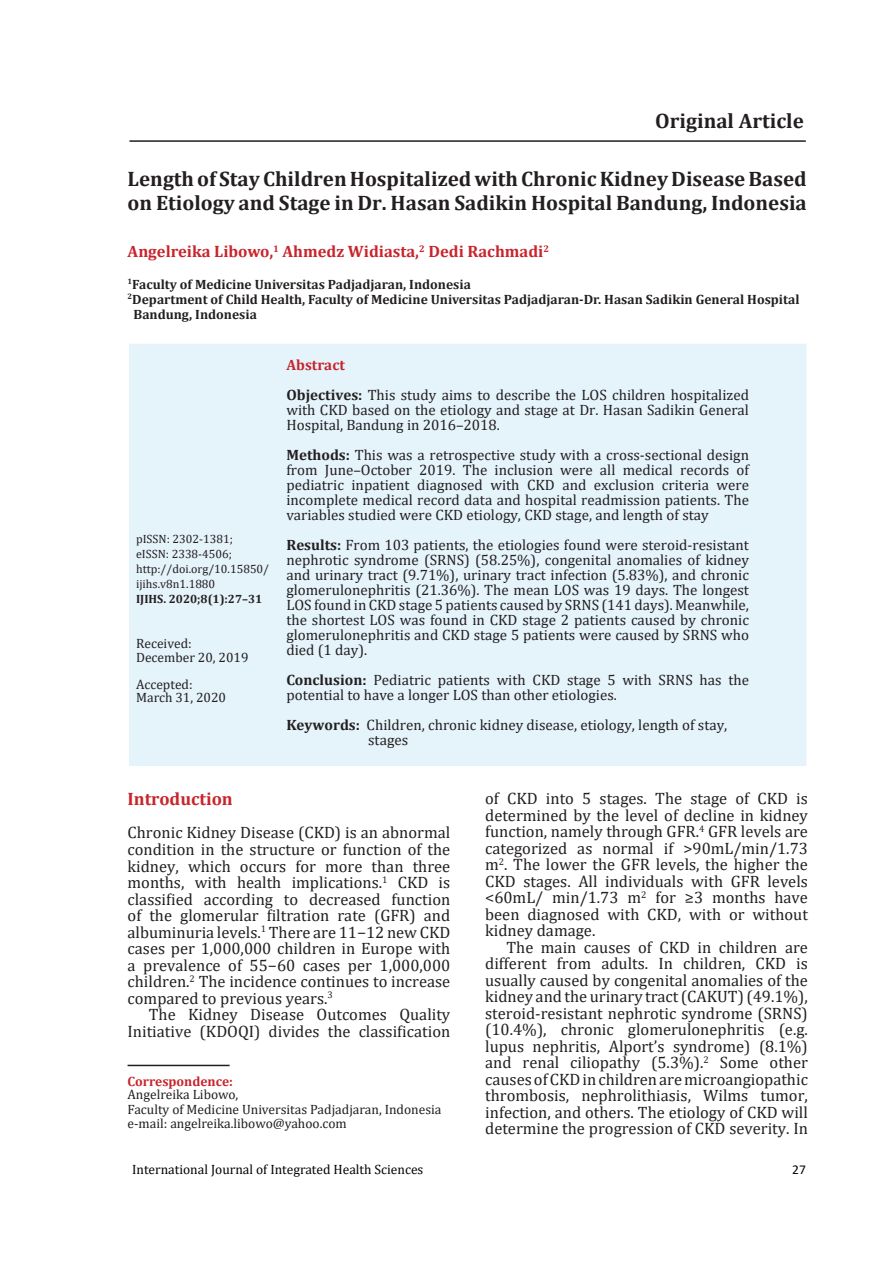
<style>
.page{position:relative;width:893px;height:1263px;background:#fff}
.page>*{position:absolute;margin:0;border:0;box-sizing:border-box;transform-origin:0 0}
.t1{font:700 21px/24px "Cambria";color:#231f20}
.t2{font:700 18px "Cambria";color:#c8242b}
.t3{font:16.5px/16.5px "Cambria";color:#231f20;text-align:justify}
.t4{font:700 16.5px "Cambria";color:#c8242b}
.t5{font:15px/15px "Cambria";color:#231f20}
.t6{font:700 13.5px "Cambria";color:#231f20}
.t7{font:13.5px/13.5px "Cambria";color:#231f20}
.t8{font:13.5px "Cambria";color:#040503}
.t9{font:700 13.5px "Cambria";color:#c8242b}
.t10{font:13.5px "Calibri";color:#040503}
.t11{font:12px/15px "Cambria";color:#231f20}
.t12{font:700 12px "Cambria";color:#231f20}
.s1{font-weight:700;color:#c8242b}
.s2{font-weight:700}
</style>
<div class="page">
<hr style="left:129px;top:140px;width:677px;height:2px;background:#231f20">
<div style="left:128px;top:343px;width:679px;height:424px;background:#e5f3fb"></div>
<div style="left:128px;top:342px;width:680px;height:425px;border:2px solid #fff"></div>
<hr style="left:128px;top:1065px;width:102px;height:1px;background:#231f20">
<p class="t1" style="left:655px;top:108px;width:150px">Original Article</p>
<p class="t1" style="left:128px;top:167px;width:681px">Length of Stay Children Hospitalized with Chronic Kidney Disease Based on Etiology and Stage in Dr. Hasan Sadikin Hospital Bandung, Indonesia</p>
<p class="t4" style="left:128px;top:240px;width:423px">Angelreika Libowo,<sup>1</sup> Ahmedz Widiasta,<sup>2</sup> Dedi Rachmadi<sup>2</sup></p>
<p class="t6" style="left:128px;top:275px;width:345px"><sup>1</sup>Faculty of Medicine Universitas Padjadjaran, Indonesia</p>
<p class="t6" style="left:128px;top:290px;width:673px"><sup>2</sup>Department of Child Health, Faculty of Medicine Universitas Padjadjaran-Dr. Hasan Sadikin General Hospital</p>
<p class="t6" style="left:134px;top:305px;width:125px">Bandung, Indonesia</p>
<p class="t5" style="left:286px;top:350px;width:464px;line-height:30px"><span class="s1">Abstract<br></span><span class="s2">Objectives:</span> This study aims to describe the LOS children hospitalized</p>
<p class="t5" style="left:286px;top:403px;width:464px">with CKD based on the etiology and stage at Dr. Hasan Sadikin General<br>Hospital, Bandung in 2016–2018.</p>
<p class="t5" style="left:286px;top:448px;width:464px;text-align:justify"><span class="s2">Methods:</span> This was a retrospective study with a cross-sectional design from June–October 2019. The inclusion were all medical records of pediatric inpatient diagnosed with CKD and exclusion criteria were incomplete medical record data and hospital readmission patients. The variables studied were CKD etiology, CKD stage, and length of stay</p>
<p class="t5" style="left:286px;top:538px;width:464px;text-align:justify"><span class="s2">Results:</span> From 103 patients, the etiologies found were steroid-resistant nephrotic syndrome (SRNS) (58.25%), congenital anomalies of kidney and urinary tract (9.71%), urinary tract infection (5.83%), and chronic glomerulonephritis (21.36%). The mean LOS was 19 days. The longest LOS found in CKD stage 5 patients caused by SRNS (141 days). Meanwhile, the shortest LOS was found in CKD stage 2 patients caused by chronic glomerulonephritis and CKD stage 5 patients were caused by SRNS who died (1 day).</p>
<p class="t5" style="left:286px;top:673px;width:464px"><span class="s2">Conclusion:</span> Pediatric patients with CKD stage 5 with SRNS has the potential to have a longer LOS than other etiologies.</p>
<p class="t5" style="left:368px;top:718px;width:361px;text-indent:-82px"><span class="s2">Keywords:</span> Children, chronic kidney disease, etiology, length of stay, stages</p>
<p class="t11" style="left:136px;top:531px;width:135px">pISSN: 2302-1381;<br>eISSN: 2338-4506; http://doi.org/10.15850/ ijihs.v8n1.1880</p>
<p class="t12" style="left:136px;top:590px;width:128px">IJIHS. 2020;8(1):27–31</p>
<p class="t7" style="left:136px;top:637px;width:114px">Received:<br>December 20, 2019</p>
<p class="t7" style="left:136px;top:677px;width:91px">Accepted:<br>March 31, 2020</p>
<p class="t2" style="left:128px;top:787px;width:107px">Introduction</p>
<p class="t3" style="left:128px;top:824px;width:324px">Chronic Kidney Disease (CKD) is an abnormal condition in the structure or function of the kidney, which occurs for more than three months, with health implications.<sup>1</sup> CKD is classified according to decreased function of the glomerular filtration rate (GFR) and albuminuria levels.<sup>1</sup> There are 11−12 new CKD cases per 1,000,000 children in Europe with a prevalence of 55−60 cases per 1,000,000 children.<sup>2</sup> The incidence continues to increase compared to previous years.<sup>3</sup></p>
<p class="t3" style="left:128px;top:1006px;width:324px;text-align:right">The Kidney Disease Outcomes Quality<br>Initiative (KDOQI) divides the classification</p>
<p class="t9" style="left:128px;top:1072px;width:107px">Correspondence:</p>
<p class="t7" style="left:128px;top:1087px;width:315px;line-height:15px">Angelreika Libowo,<br>Faculty of Medicine Universitas Padjadjaran, Indonesia</p>
<p class="t7" style="left:128px;top:1116px;width:221px">e-mail: angelreika.libowo@yahoo.com</p>
<p class="t3" style="left:485px;top:790px;width:324px">of CKD into 5 stages. The stage of CKD is determined by the level of decline in kidney function, namely through GFR.<sup>4</sup> GFR levels are categorized as normal if &gt;90mL/min/1.73 m<sup>2</sup>. The lower the GFR levels, the higher the CKD stages. All individuals with GFR levels &lt;60mL/ min/1.73 m<sup>2</sup> for ≥3 months have been diagnosed with CKD, with or without kidney damage.</p>
<p class="t3" style="left:485px;top:939px;width:324px;text-indent:21px">The main causes of CKD in children are different from adults. In children, CKD is usually caused by congenital anomalies of the kidney and the urinary tract (CAKUT) (49.1%), steroid-resistant nephrotic syndrome (SRNS) (10.4%), chronic glomerulonephritis (e.g. lupus nephritis, Alport’s syndrome) (8.1%) and renal ciliopathy (5.3%).<sup>2</sup> Some other causes of CKD in children are microangiopathic thrombosis, nephrolithiasis, Wilms tumor, infection, and others. The etiology of CKD will determine the progression of CKD severity. In</p>
<p class="t8" style="left:132px;top:1161px;width:293px">International Journal of Integrated Health Sciences</p>
<p class="t10" style="left:792px;top:1160px;width:15px">27</p>
</div>
